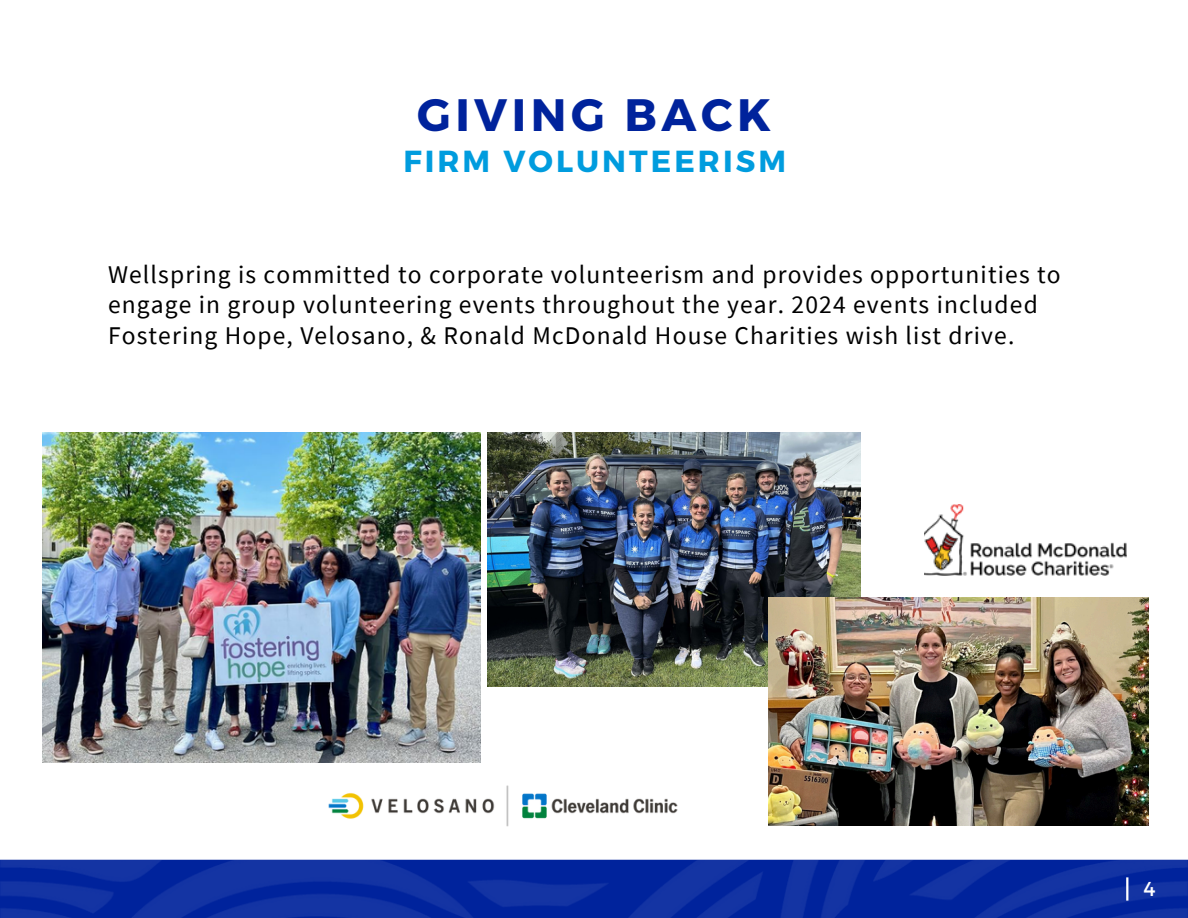
<style>
.page{position:relative;width:1188px;height:918px;background:#fff}
.page>*{position:absolute;margin:0;border:0;box-sizing:border-box;transform-origin:0 0}
.t1{font:700 45.45px "Montserrat";letter-spacing:.1em;color:#00239c}
.t2{font:700 30.45px "Montserrat";letter-spacing:.1em;color:#009cde}
.t3{font:25.5px/30.3px "Source Sans Pro";letter-spacing:.045em;color:#000}
.t4{font:20.1px "Montserrat";color:#fff}
</style>
<div class="page">
<img style="left:0;top:861px;width:1188px;height:57px">
<hr style="left:1126px;top:877px;width:2px;height:24px;background:#fff">
<img style="left:488px;top:432px;width:372px;height:255px">
<img style="left:42px;top:432px;width:439px;height:330px">
<img style="left:328px;top:785px;width:350px;height:41px">
<img style="left:769px;top:597px;width:380px;height:229px">
<img style="left:924px;top:504px;width:203px;height:71px">
<p class="t1" style="left:417px;top:85px;width:355px">GIVING BACK</p>
<p class="t2" style="left:403px;top:142px;width:384px">FIRM VOLUNTEERISM</p>
<p class="t3" style="left:108px;top:259px;width:954px">Wellspring is committed to corporate volunteerism and provides opportunities to engage in group volunteering events throughout the year. 2024 events included<br>Fostering Hope, Velosano, &amp; Ronald McDonald House Charities wish list drive.</p>
<h1 class="t4" style="left:1144px;top:876px;width:14px">4</h1>
</div>
